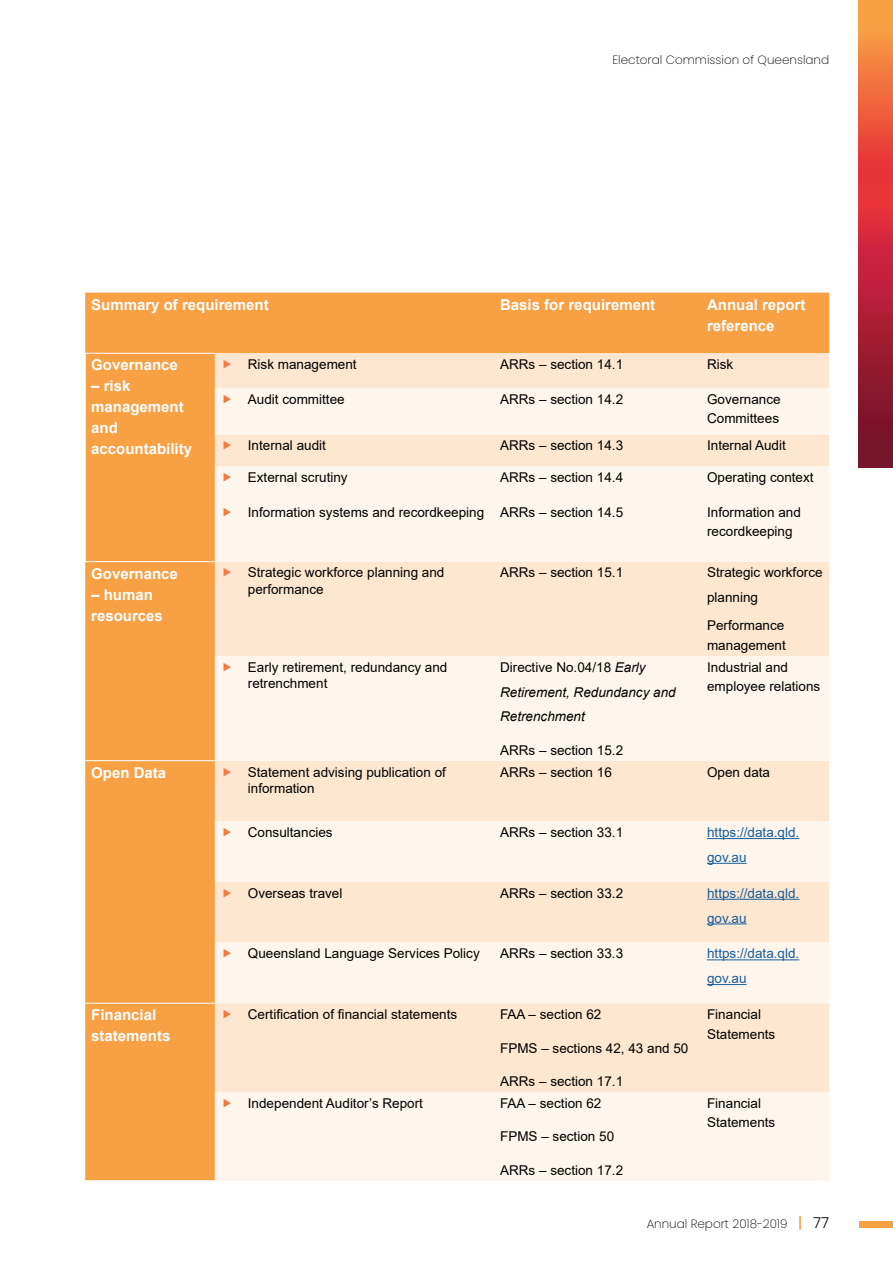
<style>
.page{position:relative;width:893px;height:1263px;background:#fff}
.page>*{position:absolute;margin:0;border:0;box-sizing:border-box;transform-origin:0 0}
.Table_-_Header_1{font:700 15px/21px "Arial";color:#fff}
.Table_-_Body{font:13.5px/19.5px "Arial";color:#000}
.Table_-_Body-2{font:13.5px/24.8px "Arial";color:#175d9e}
.Table_-_Body-3{font:italic 13.5px/24.8px "Arial";color:#000}
.t1{font:200 12px "Poppins";color:#000}
.s1{font-style:normal}
.s2{font-weight:500;font-size:15px;color:#f8a044}
.s3{font-weight:300;font-size:15px}
</style>
<div class="page">
<div style="left:859px;top:1221px;width:34px;height:7px;background:#f8a044"></div>
<svg style="left:859px;top:0;width:34px;height:468px;background:#c63d37"></svg>
<div style="left:85px;top:293px;width:744px;height:887px;background:#f8a044"></div>
<div style="left:215px;top:353px;width:614px;height:35px;background:#fde7d0"></div>
<svg style="left:215px;top:388px;width:614px;height:793px;background:#fdefe0"></svg>
<hr style="left:85px;top:760px;width:130px;height:1px;background:#fff">
<hr style="left:85px;top:1003px;width:130px;height:1px;background:#fff">
<hr style="left:85px;top:353px;width:130px;height:1px;background:#fff">
<hr style="left:85px;top:353px;width:1px;height:35px;background:#fff">
<hr style="left:85px;top:388px;width:1px;height:46px;background:#fff">
<hr style="left:85px;top:434px;width:1px;height:32px;background:#fff">
<hr style="left:85px;top:466px;width:1px;height:35px;background:#fff">
<hr style="left:85px;top:501px;width:1px;height:60px;background:#fff">
<hr style="left:85px;top:561px;width:130px;height:1px;background:#fff">
<hr style="left:707px;top:838px;width:92px;height:1px;background:#175d9e">
<hr style="left:707px;top:863px;width:40px;height:1px;background:#175d9e">
<hr style="left:707px;top:899px;width:92px;height:1px;background:#175d9e">
<hr style="left:707px;top:923px;width:40px;height:1px;background:#175d9e">
<hr style="left:707px;top:959px;width:92px;height:1px;background:#175d9e">
<hr style="left:707px;top:984px;width:40px;height:1px;background:#175d9e">
<svg style="left:224px;top:360px;width:7px;height:8px"></svg>
<svg style="left:224px;top:394px;width:7px;height:9px"></svg>
<svg style="left:224px;top:441px;width:7px;height:9px"></svg>
<svg style="left:224px;top:473px;width:7px;height:9px"></svg>
<svg style="left:224px;top:508px;width:7px;height:8px"></svg>
<svg style="left:224px;top:568px;width:7px;height:9px"></svg>
<svg style="left:224px;top:662px;width:7px;height:9px"></svg>
<svg style="left:224px;top:767px;width:7px;height:9px"></svg>
<svg style="left:224px;top:828px;width:7px;height:8px"></svg>
<svg style="left:224px;top:888px;width:7px;height:9px"></svg>
<svg style="left:224px;top:949px;width:7px;height:9px"></svg>
<svg style="left:224px;top:1010px;width:7px;height:8px"></svg>
<svg style="left:224px;top:1098px;width:7px;height:9px"></svg>
<p class="t1" style="left:612px;top:53px;width:218px">Electoral Commission of Queensland</p>
<p class="Table_-_Header_1" style="left:91px;top:294px;width:179px">Summary of requirement</p>
<p class="Table_-_Header_1" style="left:500px;top:294px;width:157px">Basis for requirement</p>
<p class="Table_-_Header_1" style="left:707px;top:294px;width:100px">Annual report reference</p>
<p class="Table_-_Header_1" style="left:91px;top:355px;width:88px">Governance</p>
<p class="Table_-_Header_1" style="left:91px;top:376px;width:102px">– risk management and accountability</p>
<p class="Table_-_Body" style="left:248px;top:354px;width:110px">Risk management</p>
<p class="Table_-_Body" style="left:500px;top:354px;width:125px">ARRs – section 14.1</p>
<p class="Table_-_Body" style="left:707px;top:354px;width:28px">Risk</p>
<p class="Table_-_Body" style="left:248px;top:389px;width:98px">Audit committee</p>
<p class="Table_-_Body" style="left:500px;top:389px;width:125px">ARRs – section 14.2</p>
<p class="Table_-_Body" style="left:707px;top:389px;width:75px">Governance<br>Committees</p>
<p class="Table_-_Body" style="left:248px;top:436px;width:80px">Internal audit</p>
<p class="Table_-_Body" style="left:500px;top:436px;width:125px">ARRs – section 14.3</p>
<p class="Table_-_Body" style="left:707px;top:436px;width:80px">Internal Audit</p>
<p class="Table_-_Body" style="left:248px;top:468px;width:101px">External scrutiny</p>
<p class="Table_-_Body" style="left:500px;top:468px;width:125px">ARRs – section 14.4</p>
<p class="Table_-_Body" style="left:707px;top:468px;width:108px">Operating context</p>
<p class="Table_-_Body" style="left:248px;top:502px;width:238px">Information systems and recordkeeping</p>
<p class="Table_-_Body" style="left:500px;top:502px;width:125px">ARRs – section 14.5</p>
<p class="Table_-_Body" style="left:707px;top:502px;width:95px">Information and recordkeeping</p>
<p class="Table_-_Header_1" style="left:91px;top:563px;width:88px">Governance</p>
<p class="Table_-_Header_1" style="left:91px;top:584px;width:73px">– human resources</p>
<p class="Table_-_Body" style="left:248px;top:564px;width:198px;line-height:16.2px">Strategic workforce planning and performance</p>
<p class="Table_-_Body" style="left:500px;top:563px;width:125px">ARRs – section 15.1</p>
<p class="Table_-_Body" style="left:707px;top:560px;width:117px;line-height:24.8px">Strategic workforce planning</p>
<p class="Table_-_Body" style="left:707px;top:616px;width:80px">Performance management</p>
<p class="Table_-_Body" style="left:248px;top:659px;width:201px;line-height:16.2px">Early retirement, redundancy and retrenchment</p>
<p class="Table_-_Body-3" style="left:500px;top:655px;width:177px"><span class="s1">Directive No.04/18</span> Early<br>Retirement, Redundancy and<br>Retrenchment</p>
<p class="Table_-_Body" style="left:500px;top:740px;width:125px">ARRs – section 15.2</p>
<p class="Table_-_Body" style="left:707px;top:657px;width:115px">Industrial and employee relations</p>
<p class="Table_-_Header_1" style="left:91px;top:762px;width:77px">Open Data</p>
<p class="Table_-_Body" style="left:248px;top:763px;width:200px;line-height:16.2px">Statement advising publication of information</p>
<p class="Table_-_Body" style="left:500px;top:762px;width:113px">ARRs – section 16</p>
<p class="Table_-_Body" style="left:707px;top:762px;width:65px">Open data</p>
<p class="Table_-_Body" style="left:248px;top:822px;width:86px">Consultancies</p>
<p class="Table_-_Body" style="left:500px;top:822px;width:125px">ARRs – section 33.1</p>
<p class="Table_-_Body-2" style="left:707px;top:820px;width:94px">https://data.qld. gov.au</p>
<p class="Table_-_Body" style="left:248px;top:883px;width:96px">Overseas travel</p>
<p class="Table_-_Body" style="left:500px;top:883px;width:125px">ARRs – section 33.2</p>
<p class="Table_-_Body-2" style="left:707px;top:880px;width:94px">https://data.qld. gov.au</p>
<p class="Table_-_Body" style="left:248px;top:944px;width:233px">Queensland Language Services Policy</p>
<p class="Table_-_Body" style="left:500px;top:944px;width:125px">ARRs – section 33.3</p>
<p class="Table_-_Body-2" style="left:707px;top:941px;width:94px">https://data.qld. gov.au</p>
<p class="Table_-_Header_1" style="left:91px;top:1004px;width:81px">Financial statements</p>
<p class="Table_-_Body" style="left:248px;top:1004px;width:211px">Certification of financial statements</p>
<p class="Table_-_Body" style="left:500px;top:1004px;width:103px">FAA – section 62</p>
<p class="Table_-_Body" style="left:500px;top:1038px;width:190px">FPMS – sections 42, 43 and 50</p>
<p class="Table_-_Body" style="left:500px;top:1071px;width:125px">ARRs – section 17.1</p>
<p class="Table_-_Body" style="left:707px;top:1004px;width:70px">Financial<br>Statements</p>
<p class="Table_-_Body" style="left:248px;top:1093px;width:177px">Independent Auditor’s Report</p>
<p class="Table_-_Body" style="left:500px;top:1093px;width:103px">FAA – section 62</p>
<p class="Table_-_Body" style="left:500px;top:1127px;width:116px">FPMS – section 50</p>
<p class="Table_-_Body" style="left:500px;top:1160px;width:125px">ARRs – section 17.2</p>
<p class="Table_-_Body" style="left:707px;top:1093px;width:70px">Financial<br>Statements</p>
<p class="t1" style="left:647px;top:1216px;width:184px">Annual Report 2018-2019 <span class="s2">|</span> <span class="s3">77</span></p>
</div>
